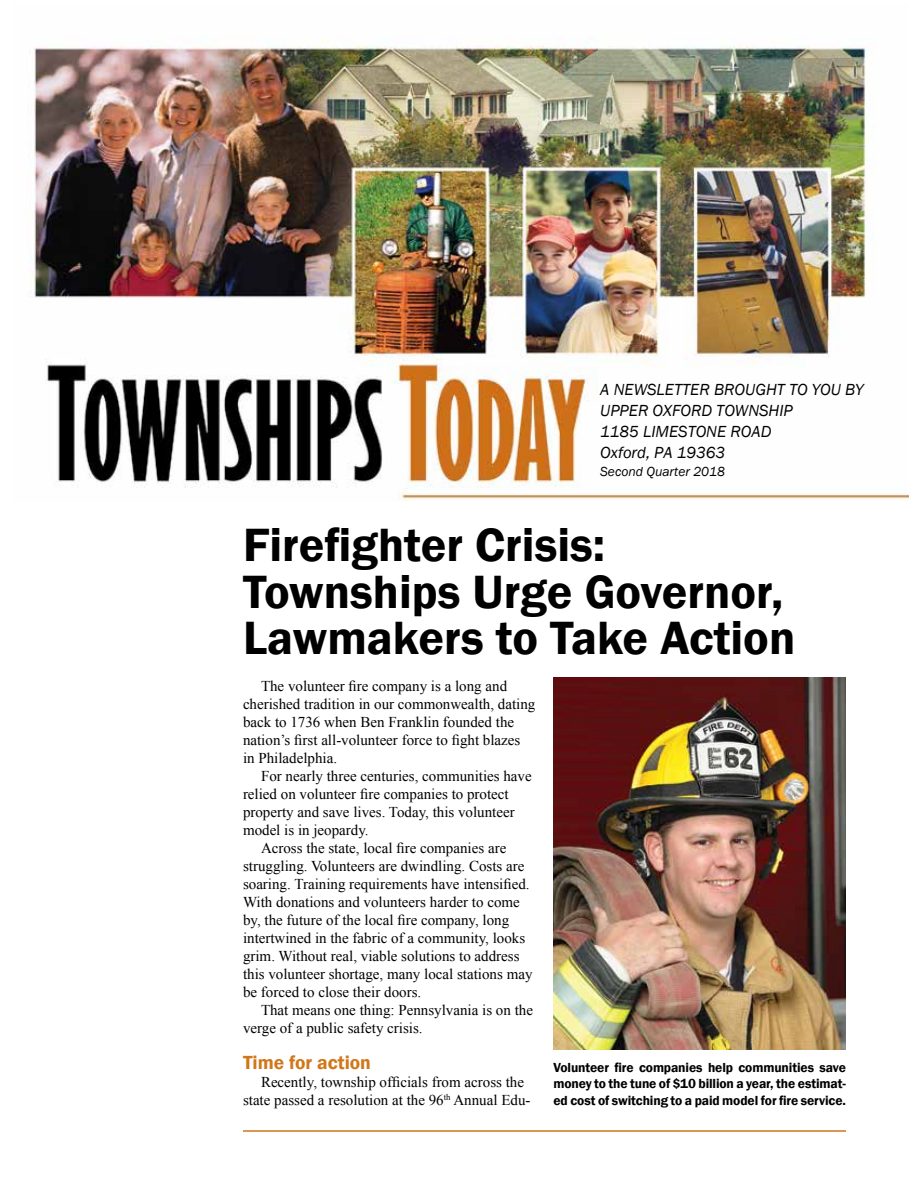
<style>
.page{position:relative;width:918px;height:1188px;background:#fff}
.page>*{position:absolute;margin:0;border:0;box-sizing:border-box;transform-origin:0 0}
.t1{font:600 48px/46.5px "Franklin Gothic";color:#000}
.t2{font:600 19.5px "Franklin Gothic";color:#d17719}
.t3{font:italic 16.5px/21px "Franklin Gothic";color:#000}
.t4{font:15px/18px "Times New Roman";color:#000}
.t5{font:600 13.5px/16.5px "Franklin Gothic";letter-spacing:-.01em;color:#000;text-align:justify}
.t6{font:italic 13.5px "Franklin Gothic";color:#000}
</style>
<div class="page">
<img style="left:31px;top:38px;width:878px;height:463px">
<hr style="left:243px;top:1130px;width:603px;height:2px;background:#d17719">
<img style="left:553px;top:677px;width:293px;height:373px">
<p class="t3" style="left:600px;top:379px;width:265px">A NEWSLETTER BROUGHT TO YOU BY<br>UPPER OXFORD TOWNSHIP<br>1185 LIMESTONE ROAD<br>Oxford, PA 19363</p>
<p class="t6" style="left:600px;top:463px;width:126px">Second Quarter 2018</p>
<h1 class="t1" style="left:243px;top:522px;width:554px">Firefighter Crisis:<br>Townships Urge Governor,<br>Lawmakers to Take Action</h1>
<p class="t4" style="left:243px;top:677px;width:294px;text-indent:18px">The volunteer fire company is a long and cherished tradition in our commonwealth, dating back to 1736 when Ben Franklin founded the nation’s first all-volunteer force to fight blazes in Philadelphia.</p>
<p class="t4" style="left:261px;top:767px;width:272px">For nearly three centuries, communities have</p>
<p class="t4" style="left:243px;top:785px;width:267px">relied on volunteer fire companies to protect</p>
<p class="t4" style="left:243px;top:803px;width:273px">property and save lives. Today, this volunteer</p>
<p class="t4" style="left:243px;top:821px;width:127px">model is in jeopardy.</p>
<p class="t4" style="left:261px;top:839px;width:247px">Across the state, local fire companies are</p>
<p class="t4" style="left:243px;top:857px;width:283px">struggling. Volunteers are dwindling. Costs are</p>
<p class="t4" style="left:243px;top:875px;width:288px">soaring. Training requirements have intensified.</p>
<p class="t4" style="left:243px;top:893px;width:278px">With donations and volunteers harder to come</p>
<p class="t4" style="left:243px;top:911px;width:268px">by, the future of the local fire company, long</p>
<p class="t4" style="left:243px;top:929px;width:284px">intertwined in the fabric of a community, looks</p>
<p class="t4" style="left:243px;top:947px;width:278px">grim. Without real, viable solutions to address</p>
<p class="t4" style="left:243px;top:965px;width:291px">this volunteer shortage, many local stations may</p>
<p class="t4" style="left:243px;top:983px;width:180px">be forced to close their doors.</p>
<p class="t4" style="left:261px;top:1001px;width:274px">That means one thing: Pennsylvania is on the</p>
<p class="t4" style="left:243px;top:1019px;width:181px">verge of a public safety crisis.</p>
<h2 class="t2" style="left:243px;top:1050px;width:129px">Time for action</h2>
<p class="t4" style="left:243px;top:1073px;width:289px;text-indent:18px">Recently, township officials from across the state passed a resolution at the 96<sup>th</sup> Annual Edu-</p>
<p class="t5" style="left:554px;top:1059px;width:294px">Volunteer fire companies help communities save money to the tune of $10 billion a year, the estimat&shy;ed cost of switching to a paid model for fire service.</p>
</div>
